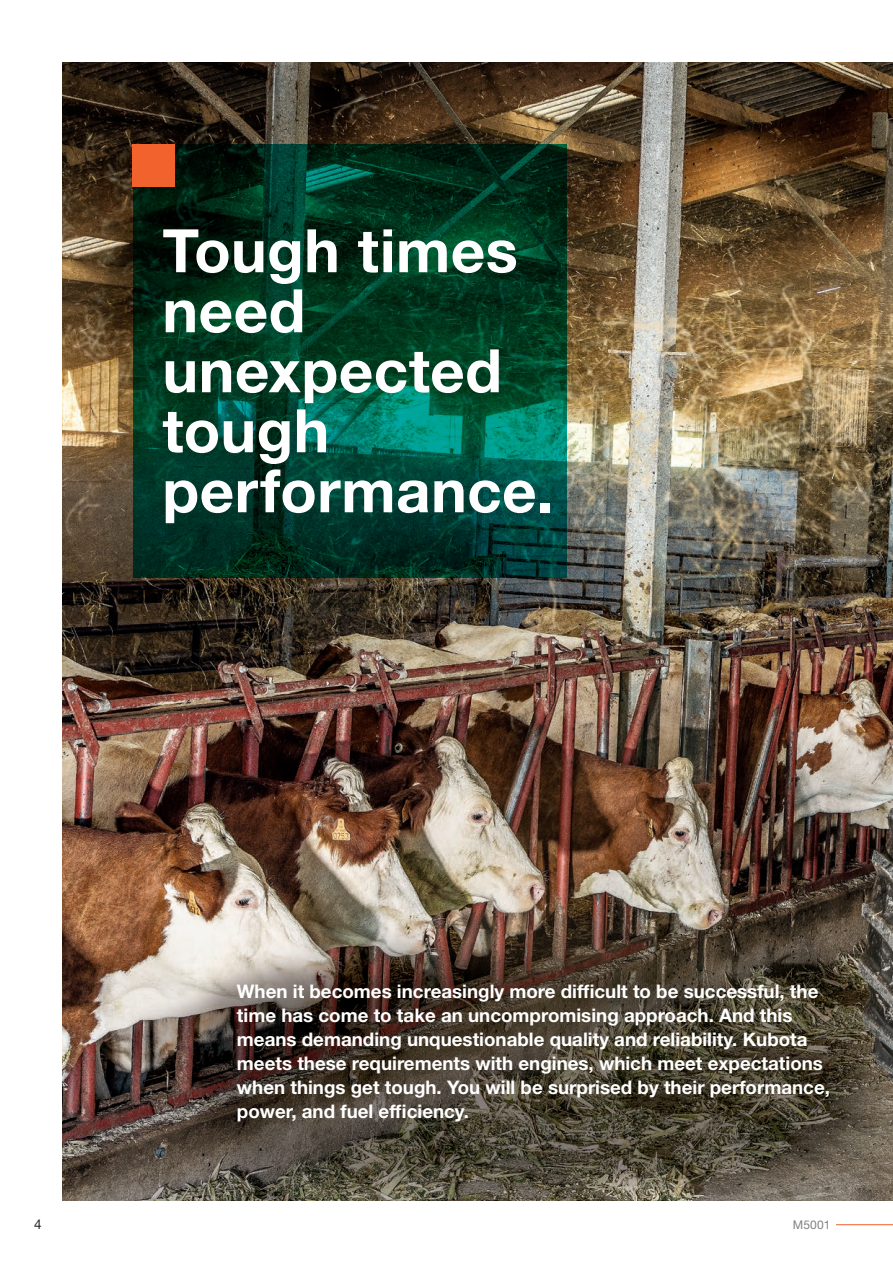
<style>
.page{position:relative;width:893px;height:1263px;background:#fff}
.page>*{position:absolute;margin:0;border:0;box-sizing:border-box;transform-origin:0 0}
.t1{font:700 60px/60px "Helvetica Neue LT Std";letter-spacing:.01em;color:#fff}
.t2{font:700 18.75px/24px "Helvetica Neue LT Std";color:#fff}
.t3{font:13.5px "Helvetica Neue LT Std";color:#231f20}
.t4{font:12px "Helvetica Neue LT Std";letter-spacing:.01em;color:#808285}
</style>
<div class="page">
<hr style="left:836px;top:1224px;width:57px;height:1px;background:#f2622c">
<img style="left:63px;top:63px;width:830px;height:1137px">
<svg style="left:133px;top:145px;width:433px;height:433px;background:#003c2a"></svg>
<div style="left:133px;top:145px;width:42px;height:42px;background:#f2622c"></div>
<h1 class="t1" style="left:162px;top:219px;width:392px">Tough times need unexpected tough performance.</h1>
<p class="t2" style="left:237px;top:979px;width:594px">When it becomes increasingly more difficult to be successful, the time has come to take an uncompromising approach. And this means demanding unquestionable quality and reliability. Kubota meets these requirements with engines, which meet expectations when things get tough. You will be surprised by their performance, power, and fuel efficiency.</p>
<p class="t3" style="left:34px;top:1216px;width:9px">4</p>
<p class="t4" style="left:793px;top:1217px;width:39px">M5001</p>
</div>
